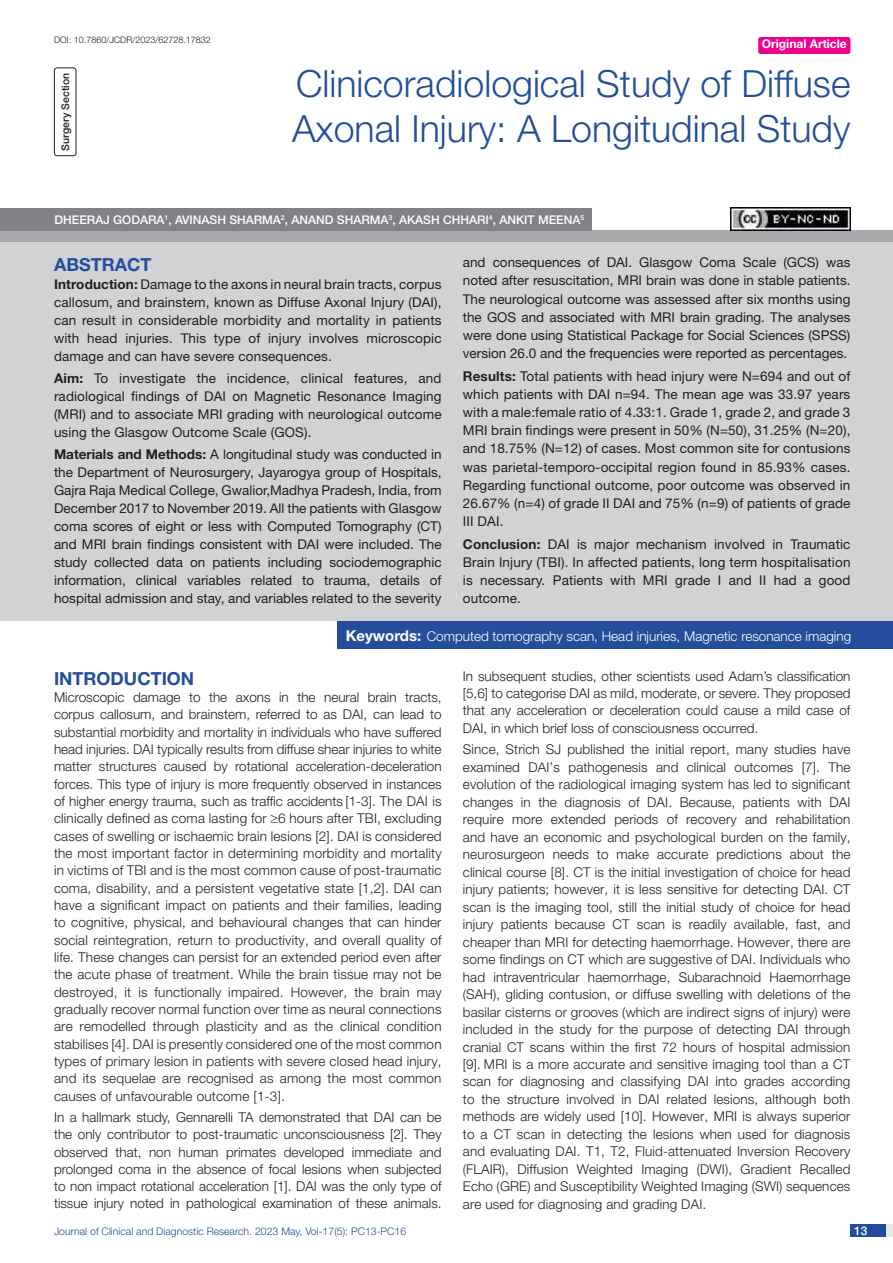
<style>
.page{position:relative;width:893px;height:1263px;background:#fff}
.page>*{position:absolute;margin:0;border:0;box-sizing:border-box;transform-origin:0 0}
.t1{font:300 37.5px/45px "Helvetica Neue";color:#244e9b}
.Heading{font:700 18px "Helvetica Neue";color:#244e9b}
.Abstract_head{font:700 18px "Helvetica Neue";color:#244e9b}
.Body_text{font:300 13.5px/17.5px "Helvetica Neue";letter-spacing:.005em;color:#231f20;text-align:justify}
.Abstract_Text{font:13.5px/18.1px "Helvetica Neue";letter-spacing:.01em;color:#231f20;text-align:justify}
.Key_words{font:300 13.5px "Helvetica Neue";color:#fff}
.Author{font:500 12px "Helvetica Neue";color:#fff}
.t2{font:700 12px "Helvetica Neue";color:#fff}
.t3{font:300 10.5px "Helvetica Neue";color:#244e9b}
.section{font:500 10.5px "Helvetica Neue";color:#231f20}
.DOI{font:300 9px "Helvetica Neue";color:#231f20}
.s1{font-weight:700}
.s2{font-weight:700;font-size:15px}
</style>
<div class="page">
<div style="left:850px;top:1224px;width:43px;height:13px;background:#e6e7e9"></div>
<div style="left:850px;top:1224px;width:35px;height:13px;background:#214c99"></div>
<div style="left:758px;top:37px;width:92px;height:17px;background:#ed028c;border-radius:3px"></div>
<div style="left:54px;top:68px;width:22px;height:88px;border:1px solid #231f20;border-radius:3px"></div>
<div style="left:338px;top:621px;width:555px;height:28px;background:#244e9b"></div>
<div style="left:0;top:230px;width:893px;height:12px;background:#a8a9ad"></div>
<div style="left:0;top:208px;width:591px;height:22px;background:#808285"></div>
<div style="left:0;top:242px;width:893px;height:379px;background:#d1d2d4"></div>
<img style="left:730px;top:208px;width:120px;height:22px">
<p class="DOI" style="left:54px;top:35px;width:158px">DOI: 10.7860/JCDR/2023/62728.17832</p>
<p class="t2" style="left:762px;top:37px;width:87px">Original Article</p>
<p class="section" style="left:59px;top:151px;width:79px;rotate:-90deg">SURGERY SECTION</p>
<p class="t1" style="left:292px;top:60px;width:560px">Clinicoradiological Study of Diffuse<br>Axonal Injury: A Longitudinal Study</p>
<p class="Author" style="left:54px;top:212px;width:192px">DHEERAJ GODARA<sup>1</sup>, AVINASH SHAR</p>
<p class="Author" style="left:262px;top:212px;width:92px">MA<sup>2</sup>, ANAND SHAR</p>
<p class="Author" style="left:370px;top:212px;width:216px">MA<sup>3</sup>, AKASH CHHARI <sup>4</sup>, AN KIT MEENA<sup>5</sup></p>
<p class="Abstract_head" style="left:54px;top:253px;width:99px">ABSTRACT</p>
<p class="Abstract_Text" style="left:54px;top:275px;width:389px"><span class="s1">Introduction:</span> Damage to the axons in neural brain tracts, corpus callosum, and brainstem, known as Diffuse Axonal Injury (DAI), can result in considerable morbidity and mortality in patients with head injuries. This type of injury involves microscopic damage and can have severe consequences.</p>
<p class="Abstract_Text" style="left:54px;top:369px;width:389px"><span class="s1">Aim:</span> To investigate the incidence, clinical features, and radiological findings of DAI on Magnetic Resonance Imaging (MRI) and to associate MRI grading with neurological outcome using the Glasgow Outcome Scale (GOS).</p>
<p class="Abstract_Text" style="left:54px;top:445px;width:389px"><span class="s1">Materials and Methods:</span> A longitudinal study was conducted in the Department of Neurosurgery, Jayarogya group of Hospitals, Gajra Raja Medical College, Gwalior,Madhya Pradesh, India, from December 2017 to November 2019. All the patients with Glasgow coma scores of eight or less with Computed Tomography (CT) and MRI brain findings consistent with DAI were included. The study collected data on patients including sociodemographic information, clinical variables related to trauma, details of hospital admission and stay, and variables related to the severity</p>
<p class="Abstract_Text" style="left:463px;top:253px;width:389px">and consequences of DAI. Glasgow Coma Scale (GCS) was noted after resuscitation, MRI brain was done in stable patients.<br>The neurological outcome was assessed after six months using the GOS and associated with MRI brain grading. The analyses were done using Statistical Package for Social Sciences (SPSS) version 26.0 and the frequencies were reported as percentages.</p>
<p class="Abstract_Text" style="left:463px;top:367px;width:389px"><span class="s1">Results:</span> Total patients with head injury were N=694 and out of which patients with DAI n=94. The mean age was 33.97 years with a male:female ratio of 4.33:1. Grade 1, grade 2, and grade 3<br>MRI brain findings were present in 50% (N=50), 31.25% (N=20), and 18.75% (N=12) of cases. Most common site for contusions was parietal-temporo-occipital region found in 85.93% cases.<br>Regarding functional outcome, poor outcome was observed in 26.67% (n=4) of grade II DAI and 75% (n=9) of patients of grade III DAI.</p>
<p class="Abstract_Text" style="left:463px;top:535px;width:389px"><span class="s1">Conclusion:</span> DAI is major mechanism involved in Traumatic Brain Injury (TBI). In affected patients, long term hospitalisation is necessary. Patients with MRI grade I and II had a good outcome.</p>
<p class="Key_words" style="left:346px;top:627px;width:507px"><span class="s2">Keywords:</span> Computed tomography scan, Head injuries, Magnetic resonance imaging</p>
<p class="Heading" style="left:54px;top:667px;width:142px">INTRODUCTION</p>
<p class="Body_text" style="left:54px;top:688px;width:389px">Microscopic damage to the axons in the neural brain tracts, corpus callosum, and brainstem, referred to as DAI, can lead to substantial morbidity and mortality in individuals who have suffered head injuries. DAI typically results from diffuse shear injuries to white matter structures caused by rotational acceleration-deceleration forces. This type of injury is more frequently observed in instances of higher energy trauma, such as traffic accidents [1-3]. The DAI is clinically defined as coma lasting for ≥6 hours after TBI, excluding cases of swelling or ischaemic brain lesions [2]. DAI is considered the most important factor in determining morbidity and mortality in victims of TBI and is the most common cause of post-traumatic coma, disability, and a persistent vegetative state [1,2]. DAI can have a significant impact on patients and their families, leading to cognitive, physical, and behavioural changes that can hinder social reintegration, return to productivity, and overall quality of life. These changes can persist for an extended period even after the acute phase of treatment. While the brain tissue may not be destroyed, it is functionally impaired. However, the brain may gradually recover normal function over time as neural connections are remodelled through plasticity and as the clinical condition stabilises [4]. DAI is presently considered one of the most common types of primary lesion in patients with severe closed head injury, and its sequelae are recognised as among the most common causes of unfavourable outcome [1-3].</p>
<p class="Body_text" style="left:54px;top:1108px;width:389px">In a hallmark study, Gennarelli TA demonstrated that DAI can be the only contributor to post-traumatic unconsciousness [2]. They observed that, non human primates developed immediate and prolonged coma in the absence of focal lesions when subjected to non impact rotational acceleration [1]. DAI was the only type of tissue injury noted in pathological examination of these animals.</p>
<p class="Body_text" style="left:463px;top:667px;width:389px">In subsequent studies, other scientists used Adam’s classification [5,6] to categorise DAI as mild, moderate, or severe. They proposed that any acceleration or deceleration could cause a mild case of DAI, in which brief loss of consciousness occurred.</p>
<p class="Body_text" style="left:463px;top:740px;width:389px">Since, Strich SJ published the initial report, many studies have examined DAI’s pathogenesis and clinical outcomes [7]. The evolution of the radiological imaging system has led to significant changes in the diagnosis of DAI. Because, patients with DAI require more extended periods of recovery and rehabilitation and have an economic and psychological burden on the family, neurosurgeon needs to make accurate predictions about the clinical course [8]. CT is the initial investigation of choice for head injury patients; however, it is less sensitive for detecting DAI. CT scan is the imaging tool, still the initial study of choice for head injury patients because CT scan is readily available, fast, and cheaper than MRI for detecting haemorrhage. However, there are some findings on CT which are suggestive of DAI. Individuals who had intraventricular haemorrhage, Subarachnoid Haemorrhage (SAH), gliding contusion, or diffuse swelling with deletions of the basilar cisterns or grooves (which are indirect signs of injury) were included in the study for the purpose of detecting DAI through cranial CT scans within the first 72 hours of hospital admission [9]. MRI is a more accurate and sensitive imaging tool than a CT scan for diagnosing and classifying DAI into grades according to the structure involved in DAI related lesions, although both methods are widely used [10]. However, MRI is always superior to a CT scan in detecting the lesions when used for diagnosis and evaluating DAI. T1, T2, Fluid-attenuated Inversion Recovery (FLAIR), Diffusion Weighted Imaging (DWI), Gradient Recalled Echo (GRE) and Susceptibility Weighted Imaging (SWI) sequences are used for diagnosing and grading DAI.</p>
<p class="t3" style="left:54px;top:1225px;width:354px">Journal of Clinical and Diagnostic Research. 2023 May, Vol-17(5): PC13-PC16</p>
<p class="Author" style="left:854px;top:1223px;width:15px">13</p>
</div>
